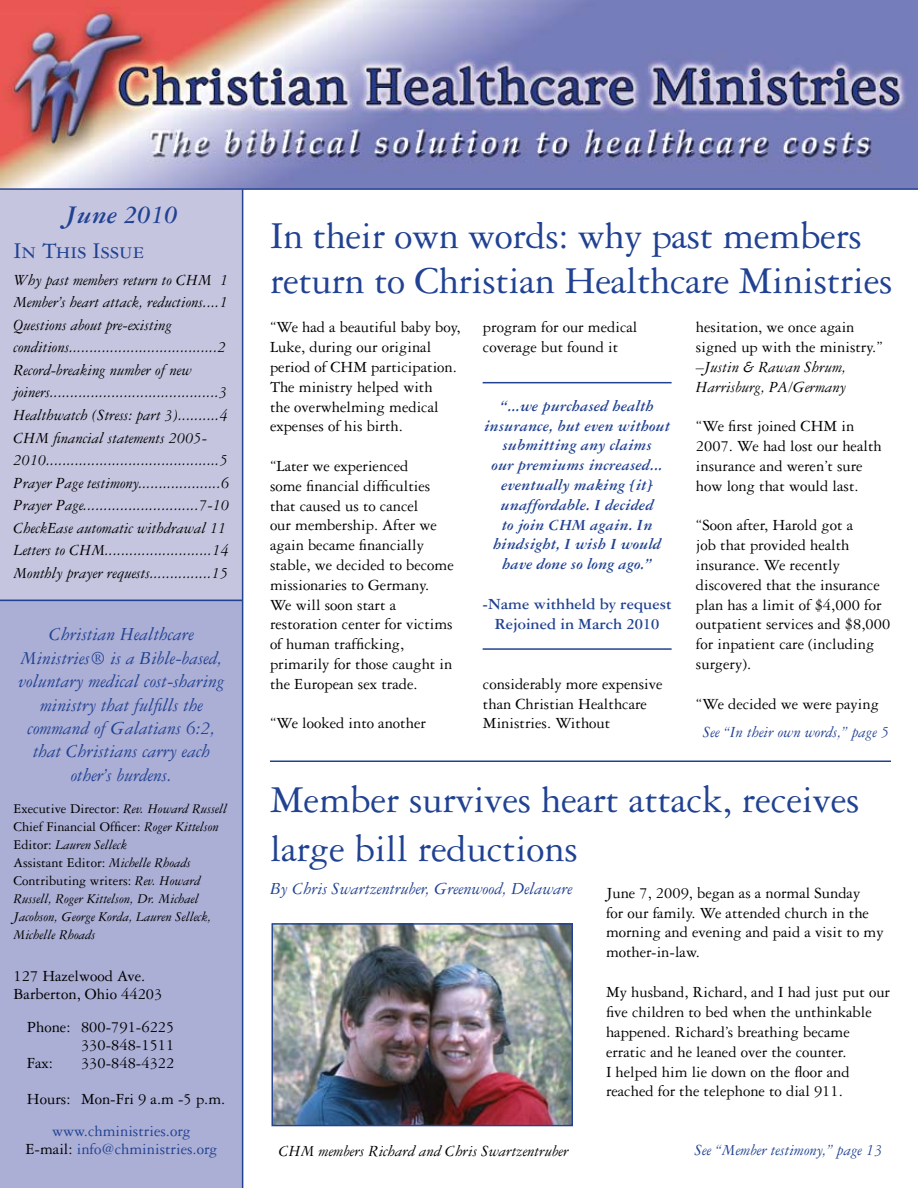
<style>
.page{position:relative;width:918px;height:1188px;background:#fff}
.page>*{position:absolute;margin:0;border:0;box-sizing:border-box;transform-origin:0 0}
.t1{font:40.5px/45px "Garamond Three";letter-spacing:-.01em;color:#214292}
.t2{font:italic 700 27px "Garamond Three";color:#214292}
.t3{font:24px "Garamond Three SC";color:#214292}
.t4{font:italic 19.5px/23.4px "Garamond Three";color:#214292;text-align:center}
.t5{font:italic 18px "Garamond Three";color:#214292}
.t6{font:16.5px/19.8px "Garamond Three";color:#000}
.t7{font:italic 16.5px/22.5px "Garamond Three";color:#000}
.t8{font:italic 700 16.5px/19.8px "Garamond Three";color:#214292;text-align:center}
.t9{font:italic 16.5px "Garamond Three";color:#214292}
.t10{font:16.5px/18px "Garamond Three";color:#214292;text-align:center}
.t11{font:700 16.5px/19.8px "Garamond Three";color:#214292;text-align:center}
.t12{font:italic 14.25px/18px "Garamond Three";color:#000}
.s1{font-style:normal}
.s2{color:#000}
</style>
<div class="page">
<img style="left:0;top:0;width:918px;height:188px">
<div style="left:0;top:190px;width:243px;height:409px;background:#c5c5e0"></div>
<div style="left:0;top:599px;width:243px;height:589px;background:#abaed5"></div>
<hr style="left:0;top:188px;width:918px;height:2px;background:#214292">
<hr style="left:0;top:600px;width:243px;height:1px;background:#214292">
<hr style="left:242px;top:189px;width:1px;height:999px;background:#214292">
<hr style="left:270px;top:760px;width:621px;height:2px;background:#214292">
<img style="left:273px;top:925px;width:298px;height:199px">
<div style="left:271px;top:923px;width:302px;height:203px;border:1px solid #214292"></div>
<hr style="left:483px;top:382px;width:189px;height:1px;background:#214292">
<hr style="left:483px;top:648px;width:189px;height:2px;background:#214292">
<h2 class="t2" style="left:65px;top:200px;width:115px">June 2010</h2>
<h3 class="t3" style="left:14px;top:238px;width:133px">In This Issue</h3>
<p class="t7" style="left:14px;top:269px;width:217px">Why past members return to CHM 1<br>Member’s heart attack, reductions....1<br>Questions about pre-existing conditions....................................2<br>Record-breaking number of new joiners.........................................3<br>Healthwatch (Stress: part 3)..........4<br>CHM financial statements 2005- 2010..........................................5<br>Prayer Page testimony....................6<br>Prayer Page............................7-10<br>CheckEase automatic withdrawal 11<br>Letters to CHM..........................14<br>Monthly prayer requests...............15</p>
<p class="t4" style="left:19px;top:623px;width:207px">Christian Healthcare<br>Ministries® is a Bible-based, voluntary medical cost-sharing ministry that fulfills the command of Galatians 6:2, that Christians carry each other’s burdens.</p>
<p class="t12" style="left:14px;top:800px;width:215px"><span class="s1">Executive Director:</span> Rev. Howard Russell <span class="s1">Chief Financial Officer:</span> Roger Kittelson <span class="s1">Editor:</span> Lauren Selleck<br><span class="s1">Assistant Editor:</span> Michelle Rhoads <span class="s1">Contributing writers:</span> Rev. Howard Russell, Roger Kittelson, Dr. Michael Jacobson, George Korda, Lauren Selleck, Michelle Rhoads</p>
<p class="t6" style="left:14px;top:967px;width:150px;line-height:18px">127 Hazelwood Ave.<br>Barberton, Ohio 44203</p>
<p class="t6" style="left:27px;top:1017px;width:149px">Phone: 800-791-6225</p>
<p class="t6" style="left:81px;top:1035px;width:95px">330-848-1511</p>
<p class="t6" style="left:27px;top:1053px;width:28px">Fax:</p>
<p class="t6" style="left:27px;top:1045px;width:200px;line-height:36px;text-align:center">330-848-4322<br>Hours: Mon-Fri 9 a.m -5 p.m.</p>
<p class="t10" style="left:25px;top:1122px;width:194px">www.chministries.org<br><span class="s2">E-mail:</span> info@chministries.org</p>
<h1 class="t1" style="left:270px;top:212px;width:624px">In their own words: why past members return to Christian Healthcare Ministries</h1>
<p class="t6" style="left:270px;top:317px;width:192px">“We had a beautiful baby boy,<br>Luke, during our original period of CHM participation.<br>The ministry helped with<br>the overwhelming medical expenses of his birth.</p>
<p class="t6" style="left:270px;top:456px;width:185px">“Later we experienced<br>some financial difficulties that caused us to cancel<br>our membership. After we again became financially stable, we decided to become missionaries to Germany.<br>We will soon start a restoration center for victims of human trafficking, primarily for those caught in the European sex trade.</p>
<p class="t6" style="left:270px;top:713px;width:157px">“We looked into another</p>
<p class="t6" style="left:483px;top:317px;width:156px">program for our medical coverage but found it</p>
<p class="t8" style="left:484px;top:396px;width:188px">“...we purchased health insurance, but even without submitting any claims<br>our premiums increased... eventually making [it] unaffordable. I decided<br>to join CHM again. In hindsight, I wish I would have done so long ago.”</p>
<p class="t11" style="left:483px;top:594px;width:190px">-Name withheld by request<br>Rejoined in March 2010</p>
<p class="t6" style="left:483px;top:674px;width:181px">considerably more expensive than Christian Healthcare<br>Ministries. Without</p>
<p class="t6" style="left:696px;top:317px;width:188px">hesitation, we once again signed up with the ministry.”</p>
<p class="t7" style="left:696px;top:357px;width:152px;line-height:19.8px">–Justin &amp; Rawan Shrum,<br>Harrisburg, PA/Germany</p>
<p class="t6" style="left:696px;top:416px;width:187px">“We first joined CHM in<br>2007. We had lost our health insurance and weren’t sure how long that would last.</p>
<p class="t6" style="left:696px;top:515px;width:196px">“Soon after, Harold got a<br>job that provided health insurance. We recently discovered that the insurance plan has a limit of $4,000 for outpatient services and $8,000 for inpatient care (including surgery).</p>
<p class="t6" style="left:696px;top:694px;width:185px">“We decided we were paying</p>
<p class="t9" style="left:703px;top:723px;width:188px">See “In their own words,” page 5</p>
<h1 class="t1" style="left:270px;top:775px;width:591px;line-height:48.6px">Member survives heart attack, receives large bill reductions</h1>
<p class="t6" style="left:606px;top:883px;width:279px">June 7, 2009, began as a normal Sunday<br>for our family. We attended church in the morning and evening and paid a visit to my mother-in-law.</p>
<p class="t6" style="left:606px;top:982px;width:286px">My husband, Richard, and I had just put our five children to bed when the unthinkable happened. Richard’s breathing became erratic and he leaned over the counter.<br>I helped him lie down on the floor and reached for the telephone to dial 911.</p>
<p class="t5" style="left:270px;top:879px;width:304px">By Chris Swartzentruber, Greenwood, Delaware</p>
<p class="t7" style="left:279px;top:1140px;width:291px">CHM members Richard and Chris Swartzentruber</p>
<p class="t9" style="left:695px;top:1142px;width:189px">See “Member testimony,” page 13</p>
</div>
